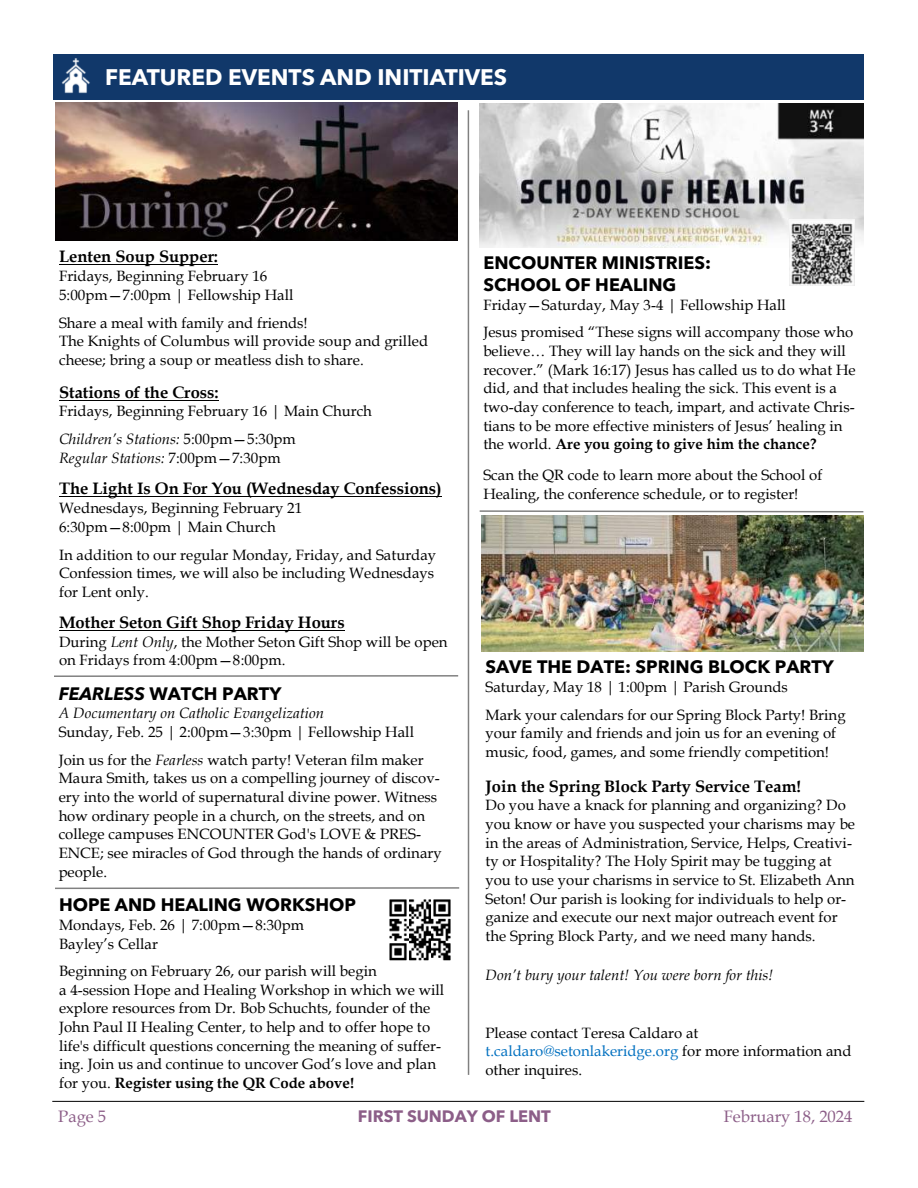
<style>
.page{position:relative;width:918px;height:1188px;background:#fff}
.page>*{position:absolute;margin:0;border:0;box-sizing:border-box;transform-origin:0 0}
.t1{font:700 22.5px "Avenir Next LT Pro";color:#fff}
.t2{font:700 18px "Avenir Next LT Pro";color:#000}
.t3{font:700 16.65px "Book Antiqua";color:#000}
.t4{font:700 16.5px "Book Antiqua";color:#000}
.t5{font:16.5px "Book Antiqua";color:#8c5e88}
.t6{font:700 16.5px "Avenir Next LT Pro";letter-spacing:-.005em;color:#8c5e88}
.t7{font:15px/18.6px "Book Antiqua";color:#000}
.t8{font:italic 15px "Book Antiqua";color:#000}
.s1{font-style:normal}
.s2{font-style:italic}
.s3{font-weight:700}
.s4{color:#0070c0}
</style>
<div class="page">
<hr style="left:52px;top:1101px;width:812px;height:1px;background:#000">
<div style="left:53px;top:54px;width:811px;height:45px;background:#11386a"></div>
<img style="left:61px;top:58px;width:29px;height:36px">
<hr style="left:468px;top:110px;width:1px;height:965px;background:#808080">
<hr style="left:59px;top:264px;width:159px;height:1px;background:#000">
<hr style="left:59px;top:400px;width:160px;height:1px;background:#000">
<hr style="left:59px;top:496px;width:383px;height:1px;background:#000">
<hr style="left:59px;top:630px;width:286px;height:1px;background:#000">
<img style="left:55px;top:102px;width:402px;height:139px">
<img style="left:479px;top:103px;width:385px;height:145px">
<img style="left:789px;top:220px;width:65px;height:65px">
<img style="left:481px;top:515px;width:383px;height:136px">
<svg style="left:479px;top:510px;width:385px;height:3px"></svg>
<hr style="left:54px;top:675px;width:404px;height:2px;background:#000;opacity:.5">
<hr style="left:55px;top:887px;width:404px;height:2px;background:#000;opacity:.5">
<img style="left:389px;top:899px;width:62px;height:62px">
<p class="t1" style="left:105px;top:63px;width:404px">FEATURED EVENTS AND INITIATIVES</p>
<p class="t4" style="left:59px;top:247px;width:161px">Lenten Soup Supper:</p>
<p class="t7" style="left:59px;top:267px;width:210px">Fridays, Beginning February 16</p>
<p class="t7" style="left:59px;top:286px;width:236px">5:00pm—7:00pm | Fellowship Hall</p>
<p class="t7" style="left:59px;top:314px;width:250px">Share a meal with family and friends!</p>
<p class="t7" style="left:59px;top:332px;width:371px">The Knights of Columbus will provide soup and grilled cheese; bring a soup or meatless dish to share.</p>
<p class="t4" style="left:59px;top:382px;width:161px">Stations of the Cross:</p>
<p class="t7" style="left:59px;top:402px;width:314px">Fridays, Beginning February 16 | Main Church</p>
<p class="t8" style="left:59px;top:430px;width:238px">Children’s Stations: <span class="s1">5:00pm—5:30pm</span></p>
<p class="t8" style="left:59px;top:449px;width:223px">Regular Stations: <span class="s1">7:00pm—7:30pm</span></p>
<p class="t4" style="left:59px;top:478px;width:384px">The Light Is On For You (Wednesday Confessions)</p>
<p class="t7" style="left:59px;top:499px;width:245px">Wednesdays, Beginning February 21<br>6:30pm—8:00pm | Main Church</p>
<p class="t7" style="left:59px;top:546px;width:379px">In addition to our regular Monday, Friday, and Saturday<br>Confession times, we will also be including Wednesdays for Lent only.</p>
<p class="t3" style="left:59px;top:613px;width:287px">Mother Seton Gift Shop Friday Hours</p>
<p class="t7" style="left:59px;top:633px;width:390px">During <span class="s2">Lent Only</span>, the Mother Seton Gift Shop will be open on Fridays from 4:00pm—8:00pm.</p>
<p class="t2" style="left:59px;top:683px;width:224px"><span class="s2">FEARLESS</span> WATCH PARTY</p>
<p class="t8" style="left:59px;top:704px;width:267px">A Documentary on Catholic Evangelization</p>
<p class="t7" style="left:59px;top:723px;width:357px">Sunday, Feb. 25 | 2:00pm—3:30pm | Fellowship Hall</p>
<p class="t7" style="left:59px;top:751px;width:385px">Join us for the <span class="s2">Fearless</span> watch party! Veteran film maker Maura Smith, takes us on a compelling journey of discov&shy;ery into the world of supernatural divine power. Witness how ordinary people in a church, on the streets, and on college campuses ENCOUNTER God's LOVE &amp; PRES-ENCE; see miracles of God through the hands of ordinary people.</p>
<p class="t2" style="left:59px;top:894px;width:299px">HOPE AND HEALING WORKSHOP</p>
<p class="t7" style="left:59px;top:916px;width:246px">Mondays, Feb. 26 | 7:00pm—8:30pm</p>
<p class="t7" style="left:59px;top:934px;width:100px">Bayley’s Cellar</p>
<p class="t7" style="left:59px;top:962px;width:387px">Beginning on February 26, our parish will begin<br>a 4-session Hope and Healing Workshop in which we will explore resources from Dr. Bob Schuchts, founder of the John Paul II Healing Center, to help and to offer hope to life's difficult questions concerning the meaning of suffer&shy;ing. Join us and continue to uncover God’s love and plan for you. <span class="s3">Register using the QR Code above!</span></p>
<p class="t2" style="left:483px;top:252px;width:229px">ENCOUNTER MINISTRIES:</p>
<p class="t2" style="left:483px;top:274px;width:194px">SCHOOL OF HEALING</p>
<p class="t7" style="left:483px;top:296px;width:304px">Friday—Saturday, May 3-4 | Fellowship Hall</p>
<p class="t7" style="left:483px;top:323px;width:374px">Jesus promised “These signs will accompany those who believe… They will lay hands on the sick and they will recover.” (Mark 16:17) Jesus has called us to do what He did, and that includes healing the sick. This event is a two-day conference to teach, impart, and activate Chris&shy;tians to be more effective ministers of Jesus’ healing in the world. <span class="s3">Are you going to give him the chance?</span></p>
<p class="t7" style="left:483px;top:466px;width:340px">Scan the QR code to learn more about the School of<br>Healing, the conference schedule, or to register!</p>
<p class="t2" style="left:486px;top:656px;width:350px">SAVE THE DATE: SPRING BLOCK PARTY</p>
<p class="t7" style="left:486px;top:678px;width:304px">Saturday, May 18 | 1:00pm | Parish Grounds</p>
<p class="t7" style="left:486px;top:705px;width:362px">Mark your calendars for our Spring Block Party! Bring your family and friends and join us for an evening of music, food, games, and some friendly competition!</p>
<p class="t4" style="left:486px;top:777px;width:317px">Join the Spring Block Party Service Team!</p>
<p class="t7" style="left:486px;top:796px;width:371px">Do you have a knack for planning and organizing? Do you know or have you suspected your charisms may be in the areas of Administration, Service, Helps, Creativi&shy;ty or Hospitality? The Holy Spirit may be tugging at you to use your charisms in service to St. Elizabeth Ann Seton! Our parish is looking for individuals to help or&shy;ganize and execute our next major outreach event for the Spring Block Party, and we need many hands.</p>
<p class="t8" style="left:486px;top:966px;width:289px">Don’t bury your talent! You were born for this!</p>
<p class="t7" style="left:486px;top:1024px;width:367px">Please contact Teresa Caldaro at <span class="s4">t.caldaro@setonlakeridge.org</span> for more information and other inquires.</p>
<p class="t5" style="left:58px;top:1107px;width:49px">Page 5</p>
<p class="t6" style="left:358px;top:1106px;width:194px">FIRST SUNDAY OF LENT</p>
<p class="t5" style="left:724px;top:1107px;width:130px">February 18, 2024</p>
</div>
